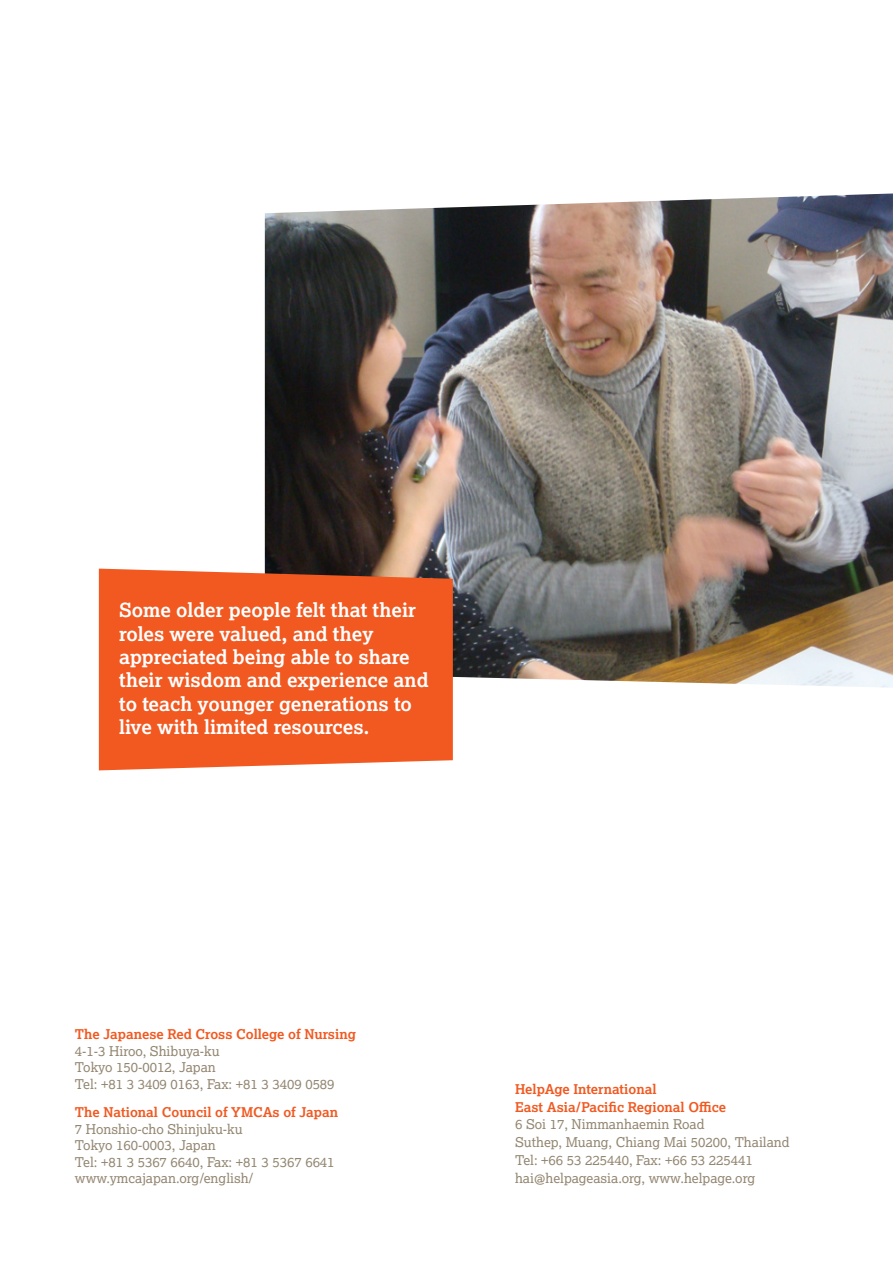
<style>
.page{position:relative;width:893px;height:1263px;background:#fff}
.page>*{position:absolute;margin:0;border:0;box-sizing:border-box;transform-origin:0 0}
.t1{font:700 19.5px/23.4px "Lexia";color:#fff}
.t2{font:13.5px/16.5px "Lexia";color:#938671}
.t3{font:700 13.5px/17.7px "Lexia";color:#f15921}
</style>
<div class="page">
<img style="left:265px;top:193px;width:628px;height:495px">
<div style="left:99px;top:569px;width:354px;height:201px;background:#f15921"></div>
<h1 class="t1" style="left:119px;top:598px;width:311px">Some older people felt that their roles were valued, and they appreciated being able to share their wisdom and experience and to teach younger generations to live with limited resources.</h1>
<p class="t3" style="left:75px;top:1025px;width:282px">The Japanese Red Cross College of Nursing</p>
<p class="t2" style="left:75px;top:1042px;width:261px">4-1-3 Hiroo, Shibuya-ku<br>Tokyo 150-0012, Japan<br>Tel: +81 3 3409 0163, Fax: +81 3 3409 0589</p>
<p class="t3" style="left:75px;top:1103px;width:265px">The National Council of YMCAs of Japan</p>
<p class="t2" style="left:75px;top:1120px;width:261px">7 Honshio-cho Shinjuku-ku<br>Tokyo 160-0003, Japan<br>Tel: +81 3 5367 6640, Fax: +81 3 5367 6641 www.ymcajapan.org/english/</p>
<p class="t3" style="left:515px;top:1080px;width:213px">HelpAge International<br>East Asia/Pacific Regional Office</p>
<p class="t2" style="left:515px;top:1115px;width:276px;line-height:17.7px">6 Soi 17, Nimmanhaemin Road<br>Suthep, Muang, Chiang Mai 50200, Thailand Tel: +66 53 225440, Fax: +66 53 225441 hai@helpageasia.org, www.helpage.org</p>
</div>
